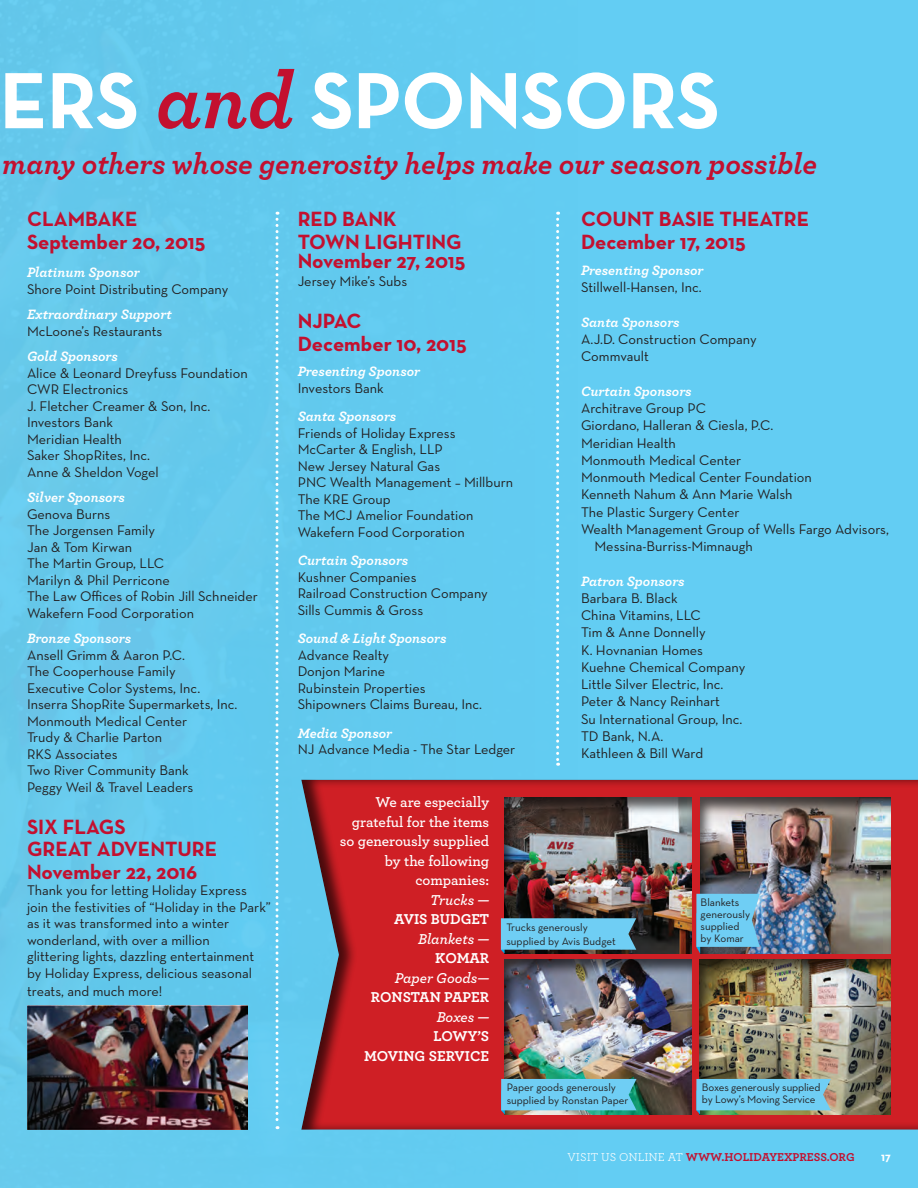
<style>
.page{position:relative;width:918px;height:1188px;background:#63cdf3}
.page>*{position:absolute;margin:0;border:0;box-sizing:border-box;transform-origin:0 0}
.t1{font:700 81px "Neutra Text";letter-spacing:-.01em;color:#fff}
.t2{font:italic 700 30px "Archer";color:#c3102f}
.t3{font:700 21px "Neutra Text";color:#c3102f}
.t4{font:600 15px/19.5px "Archer";color:#fff;text-align:right}
.t5{font:700 15px "Archer";color:#fff}
.t6{font:italic 600 15px "Archer";color:#fff}
.t7{font:14.25px "Neutra Text";color:#231f20}
.t8{font:italic 700 14.25px "Archer";color:#fff}
.t9{font:700 12px "Archer";color:#c3102f}
.t10{font:700 12px "Neutra Text";color:#fff}
.t11{font:10.95px/13.2px "Neutra Text";color:#231f20}
.s1{font-family:"Archer";font-style:italic;color:#c3102f}
.s2{font-weight:400;color:#fff}
</style>
<div class="page">
<img style="left:0;top:13px;width:608px;height:1117px">
<div style="left:300px;top:780px;width:618px;height:351px;background:#231f20;opacity:.75"></div>
<svg style="left:276px;top:212px;width:3px;height:917px"></svg>
<img style="left:27px;top:1005px;width:220px;height:124px">
<div style="left:504px;top:797px;width:187px;height:158px;background:#231f20;opacity:.75"></div>
<svg style="left:501px;top:918px;width:135px;height:36px"></svg>
<div style="left:699px;top:958px;width:193px;height:156px;background:#231f20;opacity:.75"></div>
<svg style="left:696px;top:1079px;width:135px;height:35px"></svg>
<div style="left:699px;top:797px;width:193px;height:157px;background:#231f20;opacity:.75"></div>
<svg style="left:696px;top:894px;width:64px;height:60px"></svg>
<div style="left:504px;top:958px;width:187px;height:157px;background:#231f20;opacity:.75"></div>
<svg style="left:501px;top:1079px;width:136px;height:35px"></svg>
<svg style="left:556px;top:212px;width:3px;height:554px"></svg>
<h1 class="t1" style="left:0;top:50px;width:722px">ERS <span class="s1">and</span> SPONSORS</h1>
<h2 class="t2" style="left:2px;top:145px;width:817px">many others whose generosity helps make our season possible</h2>
<p class="t3" style="left:298px;top:206px;width:101px">RED BANK</p>
<p class="t3" style="left:298px;top:229px;width:165px">TOWN LIGHTING</p>
<p class="t3" style="left:298px;top:248px;width:169px">November 27, 2015</p>
<p class="t7" style="left:298px;top:273px;width:111px">Jersey Mike’s Subs</p>
<p class="t3" style="left:298px;top:308px;width:65px">NJPAC</p>
<p class="t3" style="left:298px;top:331px;width:170px">December 10, 2015</p>
<p class="t8" style="left:298px;top:363px;width:124px">Presenting Sponsor</p>
<p class="t7" style="left:298px;top:379px;width:88px">Investors Bank</p>
<p class="t8" style="left:298px;top:408px;width:100px">Santa Sponsors</p>
<p class="t7" style="left:298px;top:424px;width:159px">Friends of Holiday Express</p>
<p class="t7" style="left:298px;top:441px;width:147px">McCarter &amp; English, LLP</p>
<p class="t7" style="left:298px;top:457px;width:144px">New Jersey Natural Gas</p>
<p class="t7" style="left:298px;top:474px;width:217px">PNC Wealth Management – Millburn</p>
<p class="t7" style="left:298px;top:490px;width:95px">The KRE Group</p>
<p class="t7" style="left:298px;top:507px;width:177px">The MCJ Amelior Foundation</p>
<p class="t7" style="left:298px;top:523px;width:169px">Wakefern Food Corporation</p>
<p class="t8" style="left:298px;top:552px;width:112px">Curtain Sponsors</p>
<p class="t7" style="left:298px;top:568px;width:120px">Kushner Companies</p>
<p class="t7" style="left:298px;top:585px;width:192px">Railroad Construction Company</p>
<p class="t7" style="left:298px;top:601px;width:127px">Sills Cummis &amp; Gross</p>
<p class="t8" style="left:298px;top:630px;width:150px">Sound &amp; Light Sponsors</p>
<p class="t7" style="left:298px;top:646px;width:93px">Advance Realty</p>
<p class="t7" style="left:298px;top:663px;width:89px">Donjon Marine</p>
<p class="t7" style="left:298px;top:679px;width:129px">Rubinstein Properties</p>
<p class="t7" style="left:298px;top:696px;width:186px">Shipowners Claims Bureau, Inc.</p>
<p class="t8" style="left:298px;top:724px;width:96px">Media Sponsor</p>
<p class="t7" style="left:298px;top:741px;width:219px">NJ Advance Media - The Star Ledger</p>
<p class="t3" style="left:581px;top:206px;width:230px">COUNT BASIE THEATRE</p>
<p class="t3" style="left:581px;top:229px;width:166px">December 17, 2015</p>
<p class="t8" style="left:581px;top:261px;width:124px">Presenting Sponsor</p>
<p class="t7" style="left:581px;top:279px;width:122px">Stillwell-Hansen, Inc.</p>
<p class="t8" style="left:581px;top:313px;width:100px">Santa Sponsors</p>
<p class="t7" style="left:581px;top:331px;width:177px">A.J.D. Construction Company</p>
<p class="t7" style="left:581px;top:348px;width:69px">Commvault</p>
<p class="t8" style="left:581px;top:382px;width:112px">Curtain Sponsors</p>
<p class="t7" style="left:581px;top:400px;width:127px">Architrave Group PC</p>
<p class="t7" style="left:581px;top:417px;width:194px">Giordano, Halleran &amp; Ciesla, P.C.</p>
<p class="t7" style="left:581px;top:434px;width:96px">Meridian Health</p>
<p class="t7" style="left:581px;top:451px;width:162px">Monmouth Medical Center</p>
<p class="t7" style="left:581px;top:469px;width:232px">Monmouth Medical Center Foundation</p>
<p class="t7" style="left:581px;top:486px;width:213px">Kenneth Nahum &amp; Ann Marie Walsh</p>
<p class="t7" style="left:581px;top:503px;width:160px">The Plastic Surgery Center</p>
<p class="t7" style="left:581px;top:520px;width:309px">Wealth Management Group of Wells Fargo Advisors,</p>
<p class="t7" style="left:595px;top:538px;width:160px">Messina-Burriss-Mimnaugh</p>
<p class="t8" style="left:581px;top:572px;width:105px">Patron Sponsors</p>
<p class="t7" style="left:581px;top:589px;width:98px">Barbara B. Black</p>
<p class="t7" style="left:581px;top:607px;width:121px">China Vitamins, LLC</p>
<p class="t7" style="left:581px;top:624px;width:126px">Tim &amp; Anne Donnelly</p>
<p class="t7" style="left:581px;top:641px;width:123px">K. Hovnanian Homes</p>
<p class="t7" style="left:581px;top:658px;width:166px">Kuehne Chemical Company</p>
<p class="t7" style="left:581px;top:676px;width:144px">Little Silver Electric, Inc.</p>
<p class="t7" style="left:581px;top:693px;width:141px">Peter &amp; Nancy Reinhart</p>
<p class="t7" style="left:581px;top:710px;width:163px">Su International Group, Inc.</p>
<p class="t7" style="left:581px;top:727px;width:84px">TD Bank, N.A.</p>
<p class="t7" style="left:581px;top:745px;width:124px">Kathleen &amp; Bill Ward</p>
<p class="t3" style="left:27px;top:206px;width:112px">CLAMBAKE</p>
<p class="t3" style="left:27px;top:229px;width:180px">September 20, 2015</p>
<p class="t8" style="left:27px;top:264px;width:114px">Platinum Sponsor</p>
<p class="t7" style="left:27px;top:280px;width:203px">Shore Point Distributing Company</p>
<p class="t8" style="left:27px;top:306px;width:146px">Extraordinary Support</p>
<p class="t7" style="left:27px;top:322px;width:137px">McLoone’s Restaurants</p>
<p class="t8" style="left:27px;top:348px;width:92px">Gold Sponsors</p>
<p class="t7" style="left:27px;top:364px;width:222px">Alice &amp; Leonard Dreyfuss Foundation</p>
<p class="t7" style="left:27px;top:381px;width:103px">CWR Electronics</p>
<p class="t7" style="left:27px;top:397px;width:185px">J. Fletcher Creamer &amp; Son, Inc.</p>
<p class="t7" style="left:27px;top:414px;width:88px">Investors Bank</p>
<p class="t7" style="left:27px;top:430px;width:96px">Meridian Health</p>
<p class="t7" style="left:27px;top:447px;width:125px">Saker ShopRites, Inc.</p>
<p class="t7" style="left:27px;top:463px;width:133px">Anne &amp; Sheldon Vogel</p>
<p class="t8" style="left:27px;top:489px;width:100px">Silver Sponsors</p>
<p class="t7" style="left:27px;top:505px;width:85px">Genova Burns</p>
<p class="t7" style="left:27px;top:522px;width:130px">The Jorgensen Family</p>
<p class="t7" style="left:27px;top:538px;width:107px">Jan &amp; Tom Kirwan</p>
<p class="t7" style="left:27px;top:555px;width:139px">The Martin Group, LLC</p>
<p class="t7" style="left:27px;top:571px;width:144px">Marilyn &amp; Phil Perricone</p>
<p class="t7" style="left:27px;top:588px;width:232px">The Law Offices of Robin Jill Schneider</p>
<p class="t7" style="left:27px;top:604px;width:169px">Wakefern Food Corporation</p>
<p class="t8" style="left:27px;top:630px;width:106px">Bronze Sponsors</p>
<p class="t7" style="left:27px;top:646px;width:160px">Ansell Grimm &amp; Aaron P.C.</p>
<p class="t7" style="left:27px;top:663px;width:150px">The Cooperhouse Family</p>
<p class="t7" style="left:27px;top:679px;width:175px">Executive Color Systems, Inc.</p>
<p class="t7" style="left:27px;top:696px;width:212px">Inserra ShopRite Supermarkets, Inc.</p>
<p class="t7" style="left:27px;top:712px;width:162px">Monmouth Medical Center</p>
<p class="t7" style="left:27px;top:729px;width:137px">Trudy &amp; Charlie Parton</p>
<p class="t7" style="left:27px;top:745px;width:92px">RKS Associates</p>
<p class="t7" style="left:27px;top:762px;width:163px">Two River Community Bank</p>
<p class="t7" style="left:27px;top:778px;width:168px">Peggy Weil &amp; Travel Leaders</p>
<p class="t3" style="left:27px;top:814px;width:100px">SIX FLAGS</p>
<p class="t3" style="left:27px;top:836px;width:192px">GREAT ADVENTURE</p>
<p class="t3" style="left:27px;top:859px;width:172px">November 22, 2016</p>
<p class="t7" style="left:27px;top:882px;width:221px">Thank you for letting Holiday Express</p>
<p class="t7" style="left:27px;top:898px;width:245px">join the festivities of “Holiday in the Park”</p>
<p class="t7" style="left:27px;top:915px;width:204px">as it was transformed into a winter</p>
<p class="t7" style="left:27px;top:931px;width:184px">wonderland, with over a million</p>
<p class="t7" style="left:27px;top:948px;width:229px">glittering lights, dazzling entertainment</p>
<p class="t7" style="left:27px;top:964px;width:227px">by Holiday Express, delicious seasonal</p>
<p class="t7" style="left:27px;top:982px;width:137px">treats, and much more!</p>
<p class="t4" style="left:352px;top:792px;width:139px">We are especially grateful for the items</p>
<p class="t4" style="left:340px;top:831px;width:151px">so generously supplied by the following companies:</p>
<p class="t6" style="left:430px;top:891px;width:60px">Trucks —</p>
<p class="t5" style="left:394px;top:910px;width:97px">AVIS BUDGET</p>
<p class="t6" style="left:418px;top:930px;width:73px">Blankets —</p>
<p class="t5" style="left:435px;top:949px;width:55px">KOMAR</p>
<p class="t6" style="left:395px;top:969px;width:96px">Paper Goods—</p>
<p class="t5" style="left:371px;top:988px;width:120px">RONSTAN PAPER</p>
<p class="t6" style="left:437px;top:1008px;width:54px">Boxes —</p>
<p class="t5" style="left:434px;top:1027px;width:57px">LOWY’S</p>
<p class="t5" style="left:364px;top:1047px;width:127px">MOVING SERVICE</p>
<p class="t11" style="left:701px;top:896px;width:51px;line-height:12px">Blankets generously supplied</p>
<p class="t11" style="left:701px;top:932px;width:45px">by Komar</p>
<p class="t11" style="left:506px;top:921px;width:111px">Trucks generously supplied by Avis Budget</p>
<p class="t11" style="left:507px;top:1081px;width:123px">Paper goods generously supplied by Ronstan Paper</p>
<p class="t11" style="left:702px;top:1080px;width:120px">Boxes generously supplied</p>
<p class="t11" style="left:702px;top:1092px;width:115px">by Lowy’s Moving Service</p>
<p class="t9" style="left:568px;top:1149px;width:289px"><span class="s2">VISIT US ONLINE AT</span> WWW.HOLIDAYEXPRESS.ORG</p>
<p class="t10" style="left:881px;top:1149px;width:11px">17</p>
</div>
